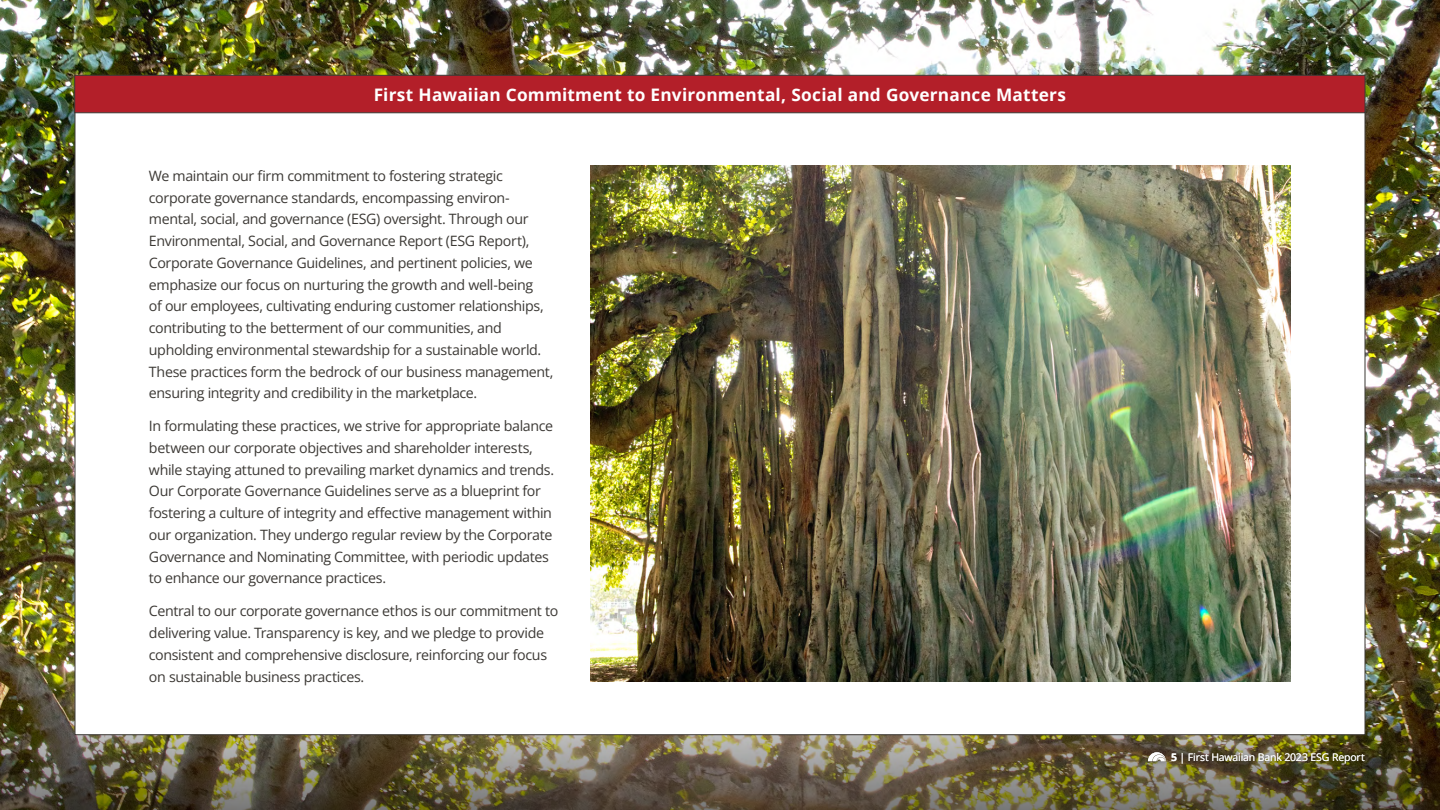
<style>
.page{position:relative;width:1440px;height:810px;background:#fff}
.page>*{position:absolute;margin:0;border:0;box-sizing:border-box;transform-origin:0 0}
.t1{font:700 17.25px "Open Sans";letter-spacing:.01em;color:#fff}
.t2{font:14.25px/21.8px "Open Sans";letter-spacing:-.025em;color:#3c3935}
.t3{font:10.5px "Open Sans";letter-spacing:-.015em;color:#fff}
.s1{font-weight:700}
</style>
<div class="page">
<img style="left:0;top:0;width:1440px;height:587px">
<img style="left:0;top:587px;width:1440px;height:223px">
<div style="left:75px;top:107px;width:1290px;height:628px;background:#fff;border:1px solid #3c3935"></div>
<div style="left:74px;top:75px;width:1291px;height:38px;background:#b31f29;border:1px solid #3c3935"></div>
<img style="left:590px;top:166px;width:700px;height:516px">
<div style="left:1143px;top:747px;width:227px;height:22px;background:#000;opacity:.5"></div>
<svg style="left:1148px;top:752px;width:18px;height:9px"></svg>
<p class="t1" style="left:374px;top:82px;width:694px">First Hawaiian Commitment to Environmental, Social and Governance Matters</p>
<p class="t2" style="left:149px;top:164px;width:406px">We maintain our firm commitment to fostering strategic corporate governance standards, encompassing environ&shy;mental, social, and governance (ESG) oversight. Through our Environmental, Social, and Governance Report (ESG Report), Corporate Governance Guidelines, and pertinent policies, we emphasize our focus on nurturing the growth and well-being<br>of our employees, cultivating enduring customer relationships, contributing to the betterment of our communities, and upholding environmental stewardship for a sustainable world.<br>These practices form the bedrock of our business management, ensuring integrity and credibility in the marketplace.</p>
<p class="t2" style="left:149px;top:415px;width:407px">In formulating these practices, we strive for appropriate balance between our corporate objectives and shareholder interests, while staying attuned to prevailing market dynamics and trends.<br>Our Corporate Governance Guidelines serve as a blueprint for fostering a culture of integrity and effective management within our organization. They undergo regular review by the Corporate Governance and Nominating Committee, with periodic updates to enhance our governance practices.</p>
<p class="t2" style="left:149px;top:600px;width:411px">Central to our corporate governance ethos is our commitment to delivering value. Transparency is key, and we pledge to provide consistent and comprehensive disclosure, reinforcing our focus on sustainable business practices.</p>
<p class="t3" style="left:1171px;top:750px;width:195px"><span class="s1">5</span> | First Hawaiian Bank 2023 ESG Report</p>
</div>
